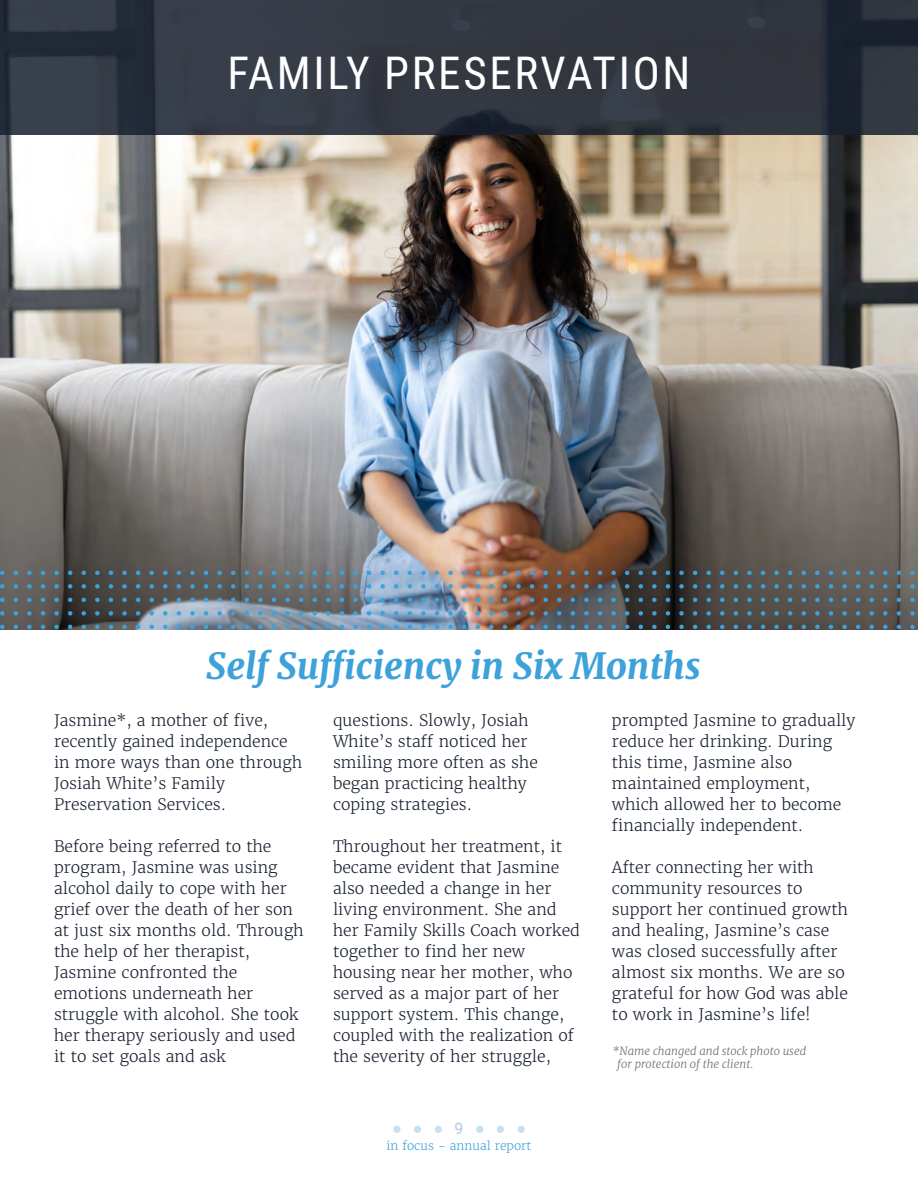
<style>
.page{position:relative;width:918px;height:1188px;background:#fff}
.page>*{position:absolute;margin:0;border:0;box-sizing:border-box;transform-origin:0 0}
.t1{font:45px "Roboto Condensed";letter-spacing:.06em;color:#fff}
.t2{font:italic 800 36px "Merriweather";color:#3da1da}
.t3{font:300 15.75px/21px "Merriweather";color:#161f2f}
.t4{font:15.75px "Roboto";color:#b0c5e5}
.t5{font:300 12px "Merriweather";color:#3da1da}
.t6{font:italic 300 11.25px "Merriweather";color:#667079}
</style>
<div class="page">
<img style="left:0;top:135px;width:918px;height:495px">
<div style="left:393px;top:1126px;width:7px;height:7px;background:#c5e2f3;border-radius:50%"></div>
<div style="left:414px;top:1126px;width:7px;height:7px;background:#c5e2f3;border-radius:50%"></div>
<div style="left:435px;top:1126px;width:7px;height:7px;background:#c5e2f3;border-radius:50%"></div>
<div style="left:476px;top:1126px;width:7px;height:7px;background:#c5e2f3;border-radius:50%"></div>
<div style="left:497px;top:1126px;width:7px;height:7px;background:#c5e2f3;border-radius:50%"></div>
<div style="left:518px;top:1126px;width:7px;height:7px;background:#c5e2f3;border-radius:50%"></div>
<img style="left:0;top:0;width:918px;height:135px">
<svg style="left:0;top:625px;width:918px;height:4px;background:#597588"></svg>
<img style="left:0;top:611px;width:918px;height:5px">
<svg style="left:0;top:598px;width:918px;height:4px;background:#566d7b"></svg>
<svg style="left:0;top:584px;width:918px;height:5px;background:#5d6e78"></svg>
<svg style="left:0;top:571px;width:918px;height:4px;background:#60737f"></svg>
<p class="t1" style="left:228px;top:41px;width:464px">FAMILY PRESERVATION</p>
<p class="t2" style="left:206px;top:643px;width:496px">Self Sufficiency in Six Months</p>
<p class="t3" style="left:54px;top:710px;width:250px">Jasmine*, a mother of five, recently gained independence in more ways than one through<br>Josiah White’s Family<br>Preservation Services.</p>
<p class="t3" style="left:54px;top:836px;width:251px">Before being referred to the program, Jasmine was using alcohol daily to cope with her grief over the death of her son at just six months old. Through the help of her therapist,<br>Jasmine confronted the emotions underneath her struggle with alcohol. She took her therapy seriously and used it to set goals and ask</p>
<p class="t3" style="left:333px;top:710px;width:206px">questions. Slowly, Josiah<br>White’s staff noticed her smiling more often as she began practicing healthy</p>
<p class="t3" style="left:333px;top:794px;width:141px">coping strategies.</p>
<p class="t3" style="left:333px;top:836px;width:249px">Throughout her treatment, it became evident that Jasmine also needed a change in her living environment. She and her Family Skills Coach worked together to find her new housing near her mother, who served as a major part of her support system. This change, coupled with the realization of the severity of her struggle,</p>
<p class="t4" style="left:455px;top:1117px;width:10px">9</p>
<p class="t5" style="left:387px;top:1139px;width:146px">in focus - annual report</p>
<p class="t3" style="left:612px;top:710px;width:245px">prompted Jasmine to gradually reduce her drinking. During this time, Jasmine also maintained employment,</p>
<p class="t3" style="left:612px;top:794px;width:231px">which allowed her to become financially independent.</p>
<p class="t3" style="left:612px;top:857px;width:238px">After connecting her with community resources to support her continued growth and healing, Jasmine’s case was closed successfully after almost six months. We are so grateful for how God was able to work in Jasmine’s life!</p>
<p class="t6" style="left:612px;top:1044px;width:196px">*Name changed and stock photo used</p>
<p class="t6" style="left:617px;top:1057px;width:137px">for protection of the client.</p>
</div>
